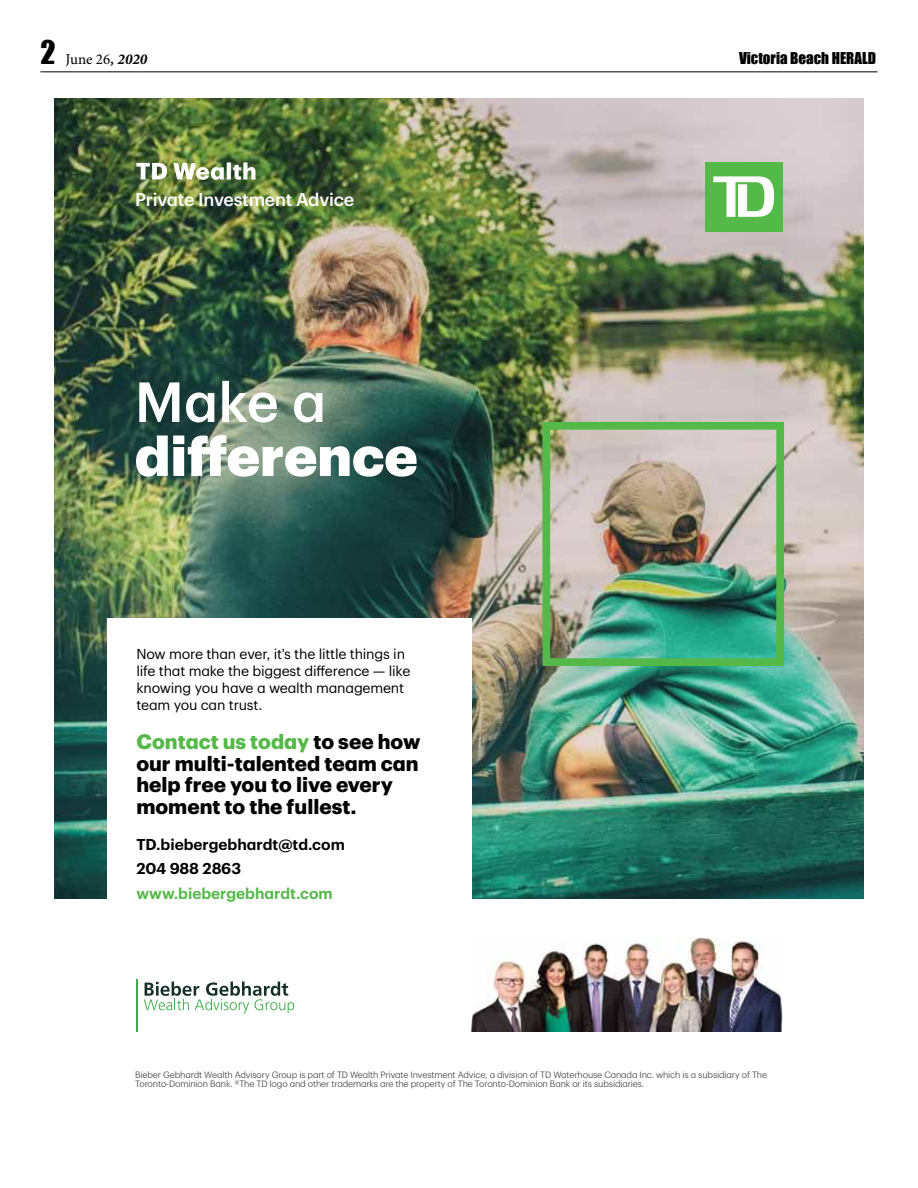
<style>
.page{position:relative;width:918px;height:1188px;background:#fff}
.page>*{position:absolute;margin:0;border:0;box-sizing:border-box;transform-origin:0 0}
.t1{font:900 55.2px/54px "TD Graphik";color:#fff}
.t2{font:700 20.55px/21.9px "TD Graphik";color:#000}
.t3{font:500 18px "TD Graphik";letter-spacing:-.015em;color:#fff}
.t4{font:600 15.45px/24.3px "TD Graphik";color:#000}
.t5{font:15px "Impact";color:#000}
.t6{font:15px "Minion Pro";color:#000}
.t7{font:14.1px/17px "TD Graphik";letter-spacing:-.015em;color:#000}
.t8{font:300 9px/9.6px "TD Graphik";letter-spacing:-.015em;color:#414042}
.s1{font-family:"Impact";font-size:30px}
.s2{font-weight:700;font-style:italic}
.s3{font-weight:500}
.s4{color:#54b948}
</style>
<div class="page">
<hr style="left:40px;top:71px;width:838px;height:1px;background:#000">
<img style="left:54px;top:98px;width:810px;height:801px">
<div style="left:107px;top:618px;width:365px;height:328px;background:#fff"></div>
<div style="left:705px;top:162px;width:78px;height:70px;background:#54b948"></div>
<svg style="left:713px;top:176px;width:61px;height:41px"></svg>
<div style="left:542px;top:422px;width:242px;height:244px;border:8px solid #54b948"></div>
<img style="left:136px;top:162px;width:119px;height:18px">
<svg style="left:144px;top:982px;width:150px;height:31px"></svg>
<hr style="left:136px;top:979px;width:2px;height:52px;background:#3cae49">
<img style="left:472px;top:937px;width:311px;height:94px">
<p class="t6" style="left:40px;top:49px;width:108px"><span class="s1">2</span> June 26<span class="s2">, 2020</span></p>
<p class="t3" style="left:135px;top:185px;width:221px">Private Investment Advice</p>
<p class="t1" style="left:135px;top:371px;width:284px"><span class="s3">Make a </span>difference</p>
<p class="t7" style="left:136px;top:644px;width:275px">Now more than ever, it’s the little things in life that make the biggest difference — like knowing you have a wealth management team you can trust.</p>
<p class="t2" style="left:136px;top:729px;width:285px"><span class="s4">Contact us today</span> to see how our multi‑talented team can help free you to live every moment to the fullest.</p>
<p class="t4" style="left:136px;top:831px;width:210px">TD.biebergebhardt@td.com<br>204 988 2863 <span class="s4">www.biebergebhardt.com</span></p>
<p class="t5" style="left:739px;top:47px;width:138px">Victoria Beach HERALD</p>
<p class="t8" style="left:135px;top:1069px;width:633px">Bieber Gebhardt Wealth Advisory Group is part of TD Wealth Private Investment Advice, a division of TD Waterhouse Canada Inc. which is a subsidiary of The<br>Toronto-Dominion Bank. ®️The TD logo and other trademarks are the property of The Toronto-Dominion Bank or its subsidiaries.</p>
</div>
